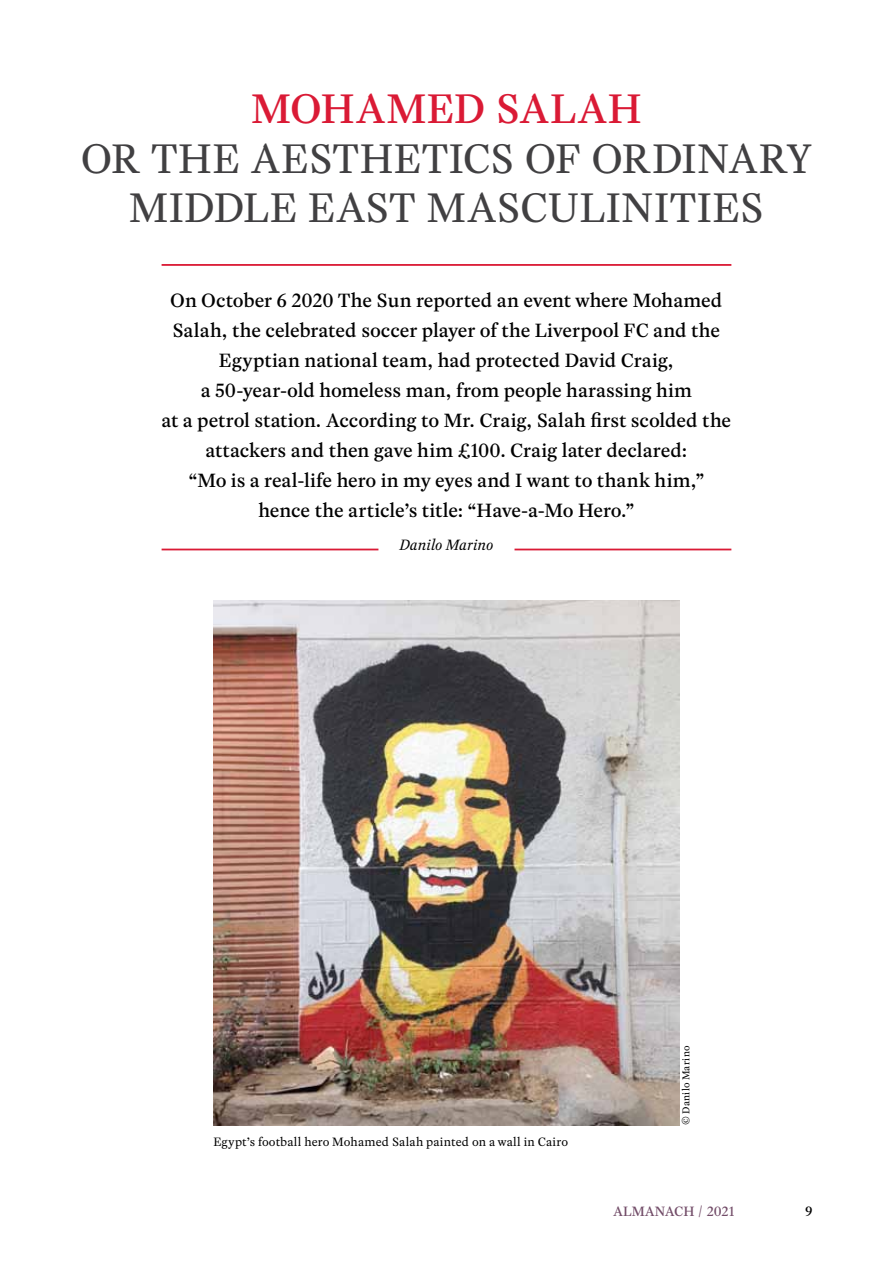
<style>
.page{position:relative;width:893px;height:1263px;background:#fff}
.page>*{position:absolute;margin:0;border:0;box-sizing:border-box;transform-origin:0 0}
.t1{font:43.5px/49.5px "Rosart";letter-spacing:.005em;color:#414042}
.t2{font:500 43.5px "Rosart";color:#da1a35}
.t3{font:500 20.25px/30px "Rosart";letter-spacing:-.005em;color:#000;text-align:center}
.t4{font:italic 15.75px "Rosart";letter-spacing:.005em;color:#000}
.t5{font:500 14.25px "Rosart";color:#724c68}
.t6{font:500 14.25px "Rosart";color:#000}
.t7{font:12.75px "Rosart";letter-spacing:.01em;color:#000}
.t8{font:10.5px "Rosart";letter-spacing:.035em;color:#000}
</style>
<div class="page">
<hr style="left:162px;top:264px;width:569px;height:2px;background:#da1a35">
<hr style="left:162px;top:549px;width:216px;height:1px;background:#da1a35">
<hr style="left:514px;top:549px;width:217px;height:1px;background:#da1a35">
<img style="left:213px;top:600px;width:467px;height:525px">
<h1 class="t2" style="left:251px;top:77px;width:74px">Moham</h1>
<h1 class="t2" style="left:427px;top:77px;width:124px">ed Salah</h1>
<h1 class="t1" style="left:129px;top:133px;width:628px;text-indent:-48px">or the Aesthetics of Ordinary<br>Midd</h1>
<h1 class="t1" style="left:243px;top:182px;width:120px">le East</h1>
<h1 class="t1" style="left:427px;top:182px;width:32px">Mas</h1>
<h1 class="t1" style="left:520px;top:182px;width:157px">culinities</h1>
<p class="t3" style="left:162px;top:285px;width:571px">On October 6 2020 The Sun reported an event where Mohamed Salah, the celebrated soccer player of the Liverpool FC and the Egyptian national team, had protected David Craig,<br>a 50-year-old homeless man, from people harassing him<br>at a petrol station. According to Mr. Craig, Salah first scolded the attackers and then gave him £100. Craig later declared:<br>“Mo is a real-life hero in my eyes and I want to thank him,” hence the article’s title: “Have-a-Mo Hero.”</p>
<p class="t4" style="left:399px;top:534px;width:96px">Danilo Marino</p>
<p class="t7" style="left:213px;top:1133px;width:356px">Egypt’s football hero Mohamed Salah painted on a wall in Cairo</p>
<p class="t8" style="left:678px;top:1125px;width:81px;rotate:-90deg">© Danilo Marino</p>
<p class="t5" style="left:613px;top:1201px;width:123px">ALMANACH / 2021</p>
<p class="t6" style="left:805px;top:1201px;width:9px">9</p>
</div>
